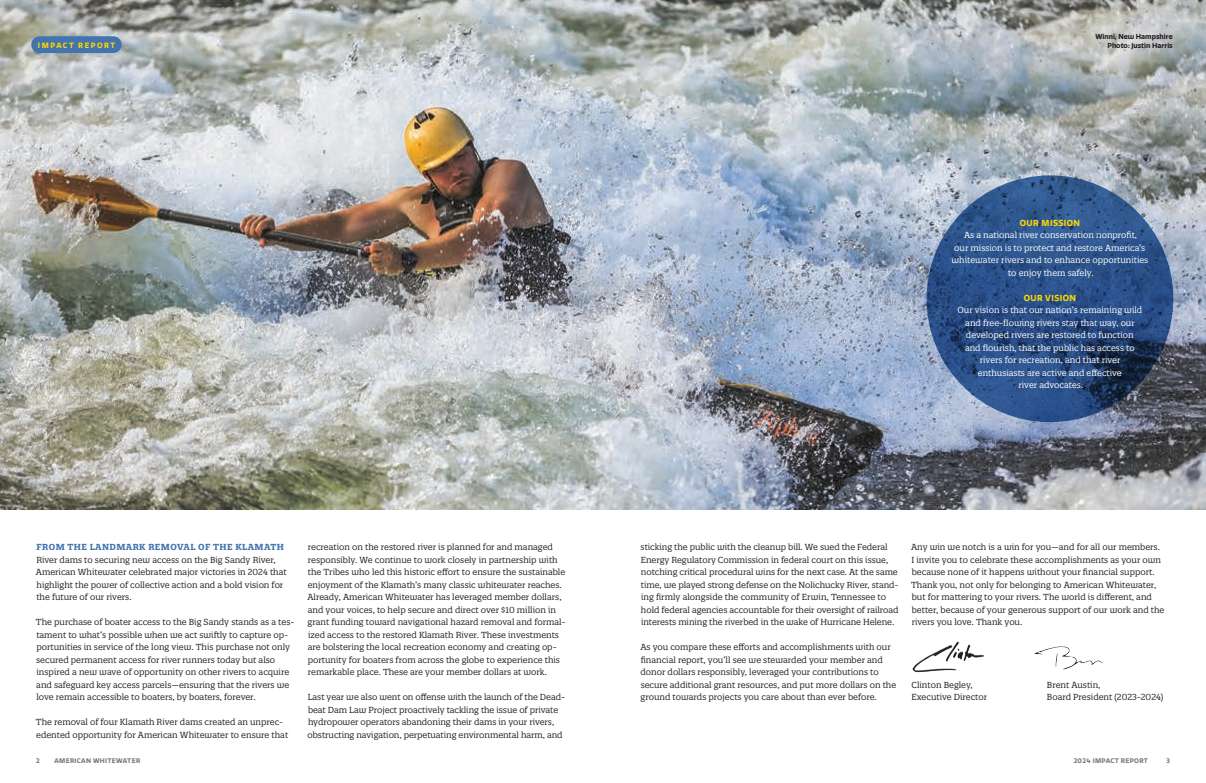
<style>
.page{position:relative;width:1206px;height:783px;background:#fff}
.page>*{position:absolute;margin:0;border:0;box-sizing:border-box;transform-origin:0 0}
.Body_8_5_pt_Quatro_Slab{font:8.5px/12.5px "Quatro Slab";color:#231f20}
.Body_8_5_pt_Quatro_Slab-2{font:8.5px/12.5px "Quatro Slab";color:#fff;text-align:center}
.Body_Subhead_-_Q_Sans{font:700 8.5px "Quatro";letter-spacing:.05em;color:#ffd801}
.Body_9_pt_Quatro_Slab{font:700 7.5px "Quatro";letter-spacing:.2em;color:#ffd801}
.Caption_White{font:700 7px "Quatro";color:#231f20}
.t1{font:700 6.5px "Quatro";letter-spacing:.05em;color:#76787b}
.s1{font-weight:700;color:#4374ae}
</style>
<div class="page">
<img style="left:0;top:0;width:1206px;height:509px">
<div style="left:31px;top:36px;width:91px;height:17px;background:#4374ae;border-radius:8px"></div>
<svg style="left:927px;top:175px;width:246px;height:247px;background:#294d83"></svg>
<img style="left:912px;top:641px;width:72px;height:32px">
<img style="left:1034px;top:646px;width:69px;height:24px">
<p class="Body_9_pt_Quatro_Slab" style="left:38px;top:40px;width:79px">IMPACT REPORT</p>
<p class="Body_8_5_pt_Quatro_Slab" style="left:36px;top:541px;width:252px"><span class="s1">FROM THE LANDMARK REMOVAL OF THE KLAMATH </span>River dams to securing new access on the Big Sandy River, American Whitewater celebrated major victories in 2024 that highlight the power of collective action and a bold vision for the future of our rivers.</p>
<p class="Body_8_5_pt_Quatro_Slab" style="left:36px;top:616px;width:260px">The purchase of boater access to the Big Sandy stands as a tes&shy;tament to what’s possible when we act swiftly to capture op&shy;portunities in service of the long view. This purchase not only secured permanent access for river runners today but also inspired a new wave of opportunity on other rivers to acquire and safeguard key access parcels—ensuring that the rivers we love remain accessible to boaters, by boaters, forever.</p>
<p class="Body_8_5_pt_Quatro_Slab" style="left:36px;top:716px;width:254px">The removal of four Klamath River dams created an unprec&shy;edented opportunity for American Whitewater to ensure that</p>
<p class="Body_8_5_pt_Quatro_Slab" style="left:307px;top:541px;width:260px">recreation on the restored river is planned for and managed responsibly. We continue to work closely in partnership with the Tribes who led this historic effort to ensure the sustainable enjoyment of the Klamath’s many classic whitewater reaches.<br>Already, American Whitewater has leveraged member dollars, and your voices, to help secure and direct over $10 million in grant funding toward navigational hazard removal and formal&shy;ized access to the restored Klamath River. These investments are bolstering the local recreation economy and creating op&shy;portunity for boaters from across the globe to experience this remarkable place. These are your member dollars at work.</p>
<p class="Body_8_5_pt_Quatro_Slab" style="left:308px;top:691px;width:259px">Last year we also went on offense with the launch of the Dead&shy;beat Dam Law Project proactively tackling the issue of private hydropower operators abandoning their dams in your rivers, obstructing navigation, perpetuating environmental harm, and</p>
<p class="Caption_White" style="left:1096px;top:33px;width:79px">Winni, New Hampshire</p>
<p class="Caption_White" style="left:1108px;top:42px;width:67px">Photo: Justin Harris</p>
<p class="Body_Subhead_-_Q_Sans" style="left:1020px;top:218px;width:62px">OUR MISSION</p>
<p class="Body_8_5_pt_Quatro_Slab-2" style="left:952px;top:229px;width:198px">As a national river conservation nonprofit,<br>our mission is to protect and restore America’s whitewater rivers and to enhance opportunities to enjoy them safely.</p>
<p class="Body_Subhead_-_Q_Sans" style="left:1024px;top:293px;width:54px">OUR VISION</p>
<p class="Body_8_5_pt_Quatro_Slab-2" style="left:957px;top:304px;width:186px">Our vision is that our nation’s remaining wild and free-flowing rivers stay that way, our developed rivers are restored to function and flourish, that the public has access to rivers for recreation, and that river enthusiasts are active and effective<br>river advocates.</p>
<p class="Body_8_5_pt_Quatro_Slab" style="left:641px;top:541px;width:260px">sticking the public with the cleanup bill. We sued the Federal Energy Regulatory Commission in federal court on this issue, notching critical procedural wins for the next case. At the same time, we played strong defense on the Nolichucky River, stand&shy;ing firmly alongside the community of Erwin, Tennessee to hold federal agencies accountable for their oversight of railroad interests mining the riverbed in the wake of Hurricane Helene.</p>
<p class="Body_8_5_pt_Quatro_Slab" style="left:640px;top:641px;width:257px">As you compare these efforts and accomplishments with our financial report, you’ll see we stewarded your member and donor dollars responsibly, leveraged your contributions to secure additional grant resources, and put more dollars on the ground towards projects you care about than ever before.</p>
<p class="Body_8_5_pt_Quatro_Slab" style="left:911px;top:541px;width:255px">Any win we notch is a win for you—and for all our members.<br>I invite you to celebrate these accomplishments as your own because none of it happens without your financial support.<br>Thank you, not only for belonging to American Whitewater, but for mattering to your rivers. The world is different, and better, because of your generous support of our work and the rivers you love. Thank you.</p>
<p class="Body_8_5_pt_Quatro_Slab" style="left:912px;top:678px;width:63px">Clinton Begley,</p>
<p class="Body_8_5_pt_Quatro_Slab" style="left:912px;top:691px;width:77px">Executive Director</p>
<p class="Body_8_5_pt_Quatro_Slab" style="left:1047px;top:678px;width:55px">Brent Austin,</p>
<p class="Body_8_5_pt_Quatro_Slab" style="left:1047px;top:691px;width:118px">Board President (2023-2024)</p>
<p class="t1" style="left:36px;top:757px;width:5px">2</p>
<p class="t1" style="left:54px;top:757px;width:87px">AMERICAN WHITEWATER</p>
<p class="t1" style="left:1074px;top:757px;width:76px">2024 IMPACT REPORT</p>
<p class="t1" style="left:1166px;top:757px;width:5px">3</p>
</div>
